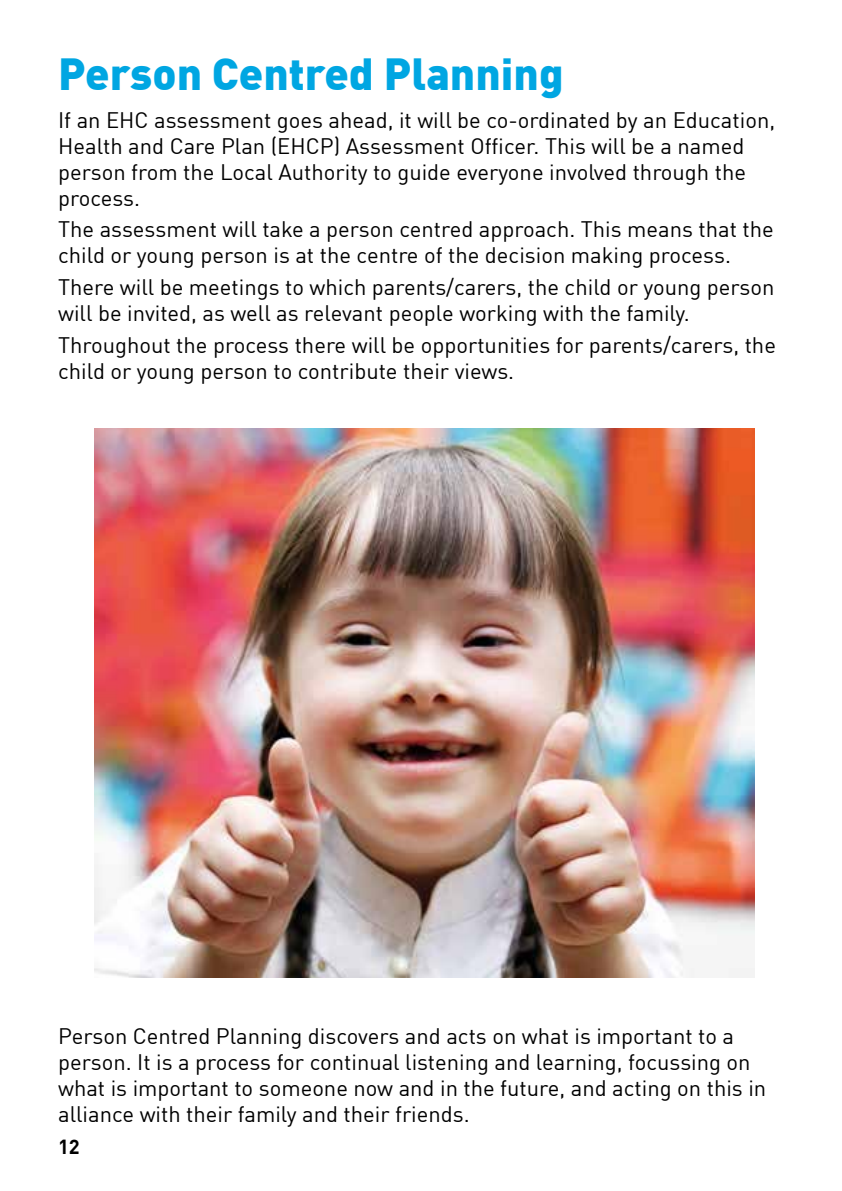
<style>
.page{position:relative;width:842px;height:1191px;background:#fff}
.page>*{position:absolute;margin:0;border:0;box-sizing:border-box;transform-origin:0 0}
.t1{font:900 44px "DIN Offc";color:#00a6e2}
.t2{font:22px/26px "DIN Offc";color:#000}
.t3{font:700 20px "DIN Offc";color:#000}
</style>
<div class="page">
<img style="left:95px;top:429px;width:659px;height:548px">
<h1 class="t1" style="left:58px;top:45px;width:507px">Person Centred Planning</h1>
<p class="t2" style="left:58px;top:106px;width:718px">If an EHC assessment goes ahead, it will be co-ordinated by an Education, Health and Care Plan (EHCP) Assessment Officer. This will be a named person from the Local Authority to guide everyone involved through the process.</p>
<p class="t2" style="left:58px;top:216px;width:717px">The assessment will take a person centred approach. This means that the child or young person is at the centre of the decision making process.</p>
<p class="t2" style="left:58px;top:274px;width:718px">There will be meetings to which parents/carers, the child or young person will be invited, as well as relevant people working with the family.</p>
<p class="t2" style="left:58px;top:331px;width:719px">Throughout the process there will be opportunities for parents/carers, the child or young person to contribute their views.</p>
<p class="t2" style="left:58px;top:1023px;width:710px">Person Centred Planning discovers and acts on what is important to a person. It is a process for continual listening and learning, focussing on what is important to someone now and in the future, and acting on this in alliance with their family and their friends.</p>
<p class="t3" style="left:58px;top:1133px;width:23px">12</p>
</div>
